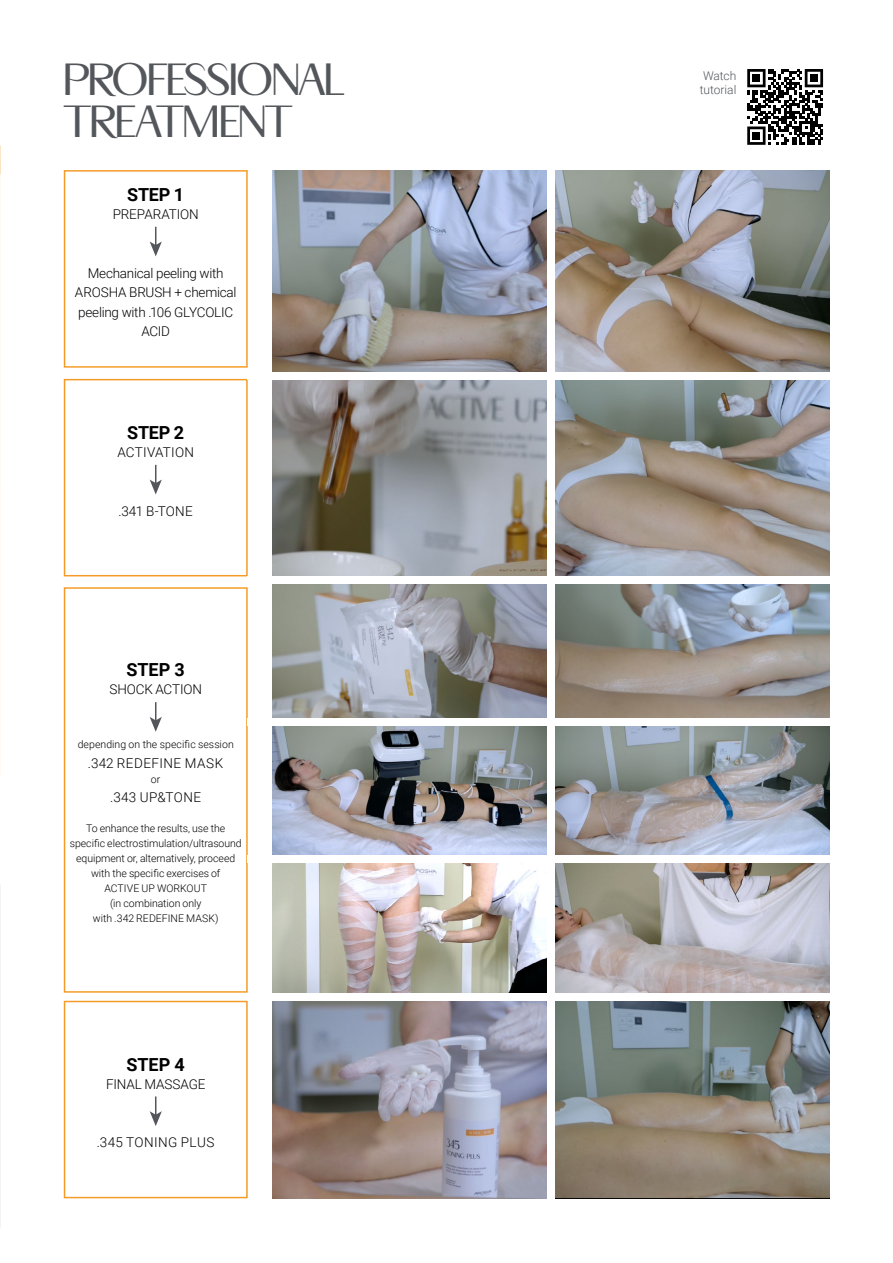
<style>
.page{position:relative;width:893px;height:1263px;background:#fff}
.page>*{position:absolute;margin:0;border:0;box-sizing:border-box;transform-origin:0 0}
.t1{font:45px/42px "APOLLO";letter-spacing:-.02em;color:#53565a}
.t2{font:700 18px "Roboto";letter-spacing:-.01em;color:#000}
.t3{font:300 13.5px/19.5px "Roboto";letter-spacing:-.01em;color:#000;text-align:center}
.t4{font:300 13.5px "Roboto";letter-spacing:.035em;color:#000}
.t5{font:300 13.5px "Roboto";letter-spacing:.03em;color:#000}
.t6{font:300 13.5px "Roboto";letter-spacing:.02em;color:#000}
.t7{font:300 12px/13.5px "Roboto";letter-spacing:-.005em;color:#53565a}
.t8{font:300 10.5px/15px "Roboto";letter-spacing:-.005em;color:#000;text-align:center}
</style>
<div class="page">
<hr style="left:0;top:485px;width:1px;height:290px;background:#fffaf4">
<img style="left:272px;top:170px;width:275px;height:202px">
<img style="left:272px;top:380px;width:275px;height:196px">
<img style="left:272px;top:584px;width:275px;height:134px">
<img style="left:272px;top:726px;width:274px;height:129px">
<img style="left:272px;top:1001px;width:275px;height:197px">
<img style="left:555px;top:170px;width:274px;height:202px">
<img style="left:555px;top:380px;width:274px;height:196px">
<img style="left:555px;top:584px;width:274px;height:134px">
<img style="left:555px;top:726px;width:274px;height:129px">
<img style="left:555px;top:863px;width:274px;height:130px">
<img style="left:272px;top:863px;width:275px;height:130px">
<img style="left:555px;top:1001px;width:274px;height:197px">
<svg style="left:150px;top:227px;width:12px;height:29px"></svg>
<div style="left:64px;top:170px;width:184px;height:198px;border:2px solid #f59c28"></div>
<svg style="left:150px;top:702px;width:12px;height:30px"></svg>
<div style="left:64px;top:587px;width:184px;height:406px;border:2px solid #f59c28"></div>
<svg style="left:150px;top:1096px;width:12px;height:30px"></svg>
<div style="left:64px;top:1001px;width:184px;height:197px;border:2px solid #f59c28"></div>
<svg style="left:150px;top:465px;width:12px;height:29px"></svg>
<div style="left:64px;top:379px;width:184px;height:197px;border:2px solid #f59c28"></div>
<svg style="left:747px;top:69px;width:76px;height:76px"></svg>
<div style="left:752px;top:74px;width:8px;height:8px;background:#000"></div>
<div style="left:810px;top:74px;width:8px;height:8px;background:#000"></div>
<div style="left:752px;top:132px;width:8px;height:8px;background:#000"></div>
<h1 class="t1" style="left:64px;top:59px;width:282px">PROFESSIONAL<br>TREATMENT</h1>
<h2 class="t2" style="left:127px;top:182px;width:58px">STEP 1</h2>
<p class="t3" style="left:113px;top:204px;width:87px">PREPARATION</p>
<p class="t3" style="left:75px;top:262px;width:163px">Mechanical peeling with<br>AROSHA BRUSH + chemical peeling with .106 GLYCOLIC<br>ACID</p>
<h2 class="t2" style="left:127px;top:420px;width:58px">STEP 2</h2>
<p class="t6" style="left:117px;top:443px;width:78px">ACTIVATION</p>
<p class="t3" style="left:118px;top:501px;width:76px">.341 B-TONE</p>
<h2 class="t2" style="left:127px;top:657px;width:60px">STEP 3</h2>
<p class="t3" style="left:110px;top:679px;width:94px">SHOCK ACTION</p>
<p class="t8" style="left:78px;top:737px;width:158px">depending on the specific session</p>
<p class="t4" style="left:88px;top:754px;width:137px">.342 REDEFINE MASK</p>
<p class="t8" style="left:151px;top:771px;width:11px">or</p>
<p class="t4" style="left:110px;top:788px;width:92px">.343 UP&amp;TONE</p>
<p class="t8" style="left:70px;top:821px;width:173px">To enhance the results, use the specific electrostimulation/ultrasound equipment or, alternatively, proceed with the specific exercises of<br>ACTIVE UP WORKOUT<br>(in combination only<br>with .342 REDEFINE MASK)</p>
<h2 class="t2" style="left:127px;top:1052px;width:60px">STEP 4</h2>
<p class="t3" style="left:106px;top:1074px;width:101px">FINAL MASSAGE</p>
<p class="t5" style="left:97px;top:1133px;width:119px">.345 TONING PLUS</p>
<p class="t7" style="left:700px;top:69px;width:38px">Watch tutorial</p>
</div>
